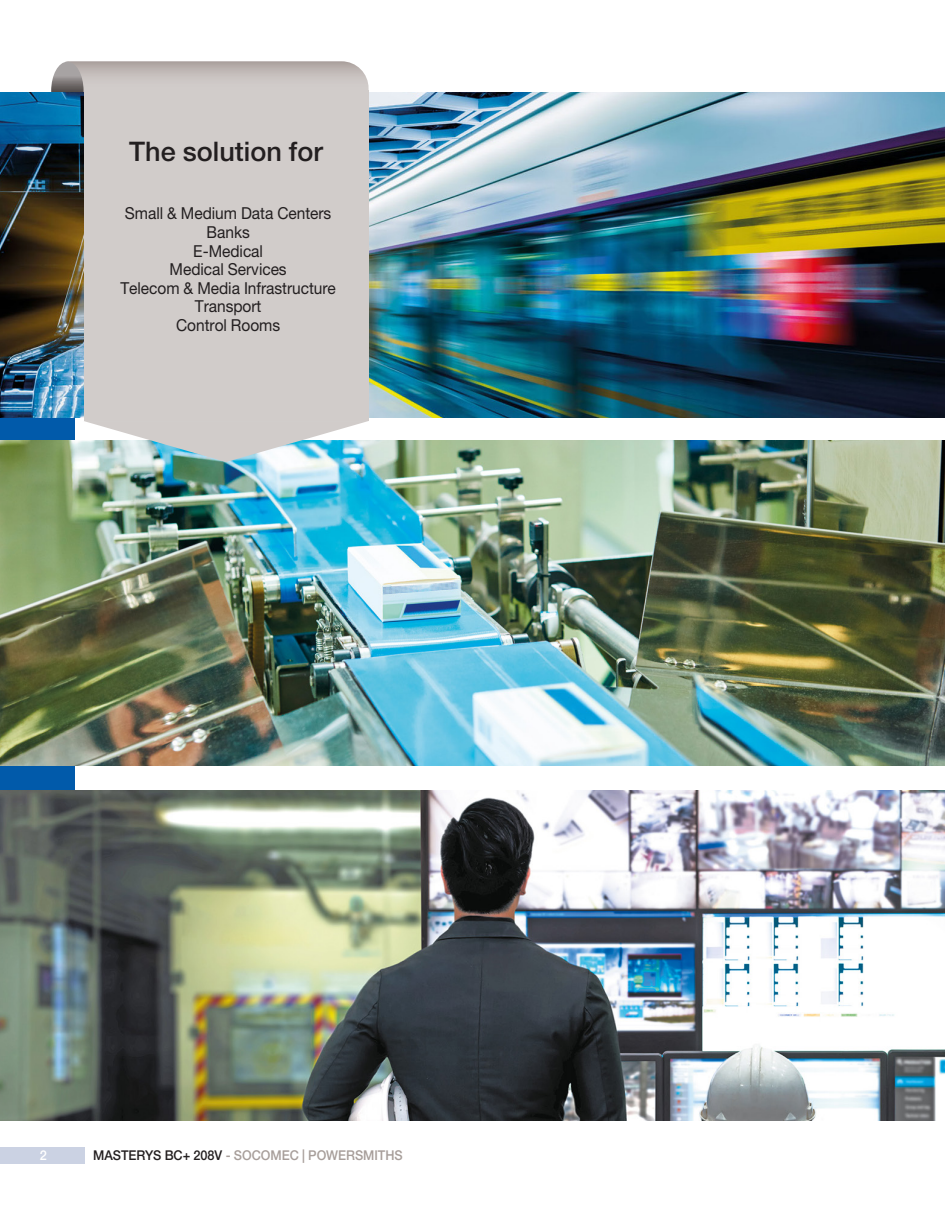
<style>
.page{position:relative;width:945px;height:1215px;background:#fff}
.page>*{position:absolute;margin:0;border:0;box-sizing:border-box;transform-origin:0 0}
.sous_titre_1ere_page{font:500 27px "Helvetica Neue LT Std";color:#231f20}
.texte_light_8_5pt{font:16.5px "Helvetica Neue LT Std";letter-spacing:-.005em;color:#231f20;scale:.94 1}
.t1{font:500 13.5px "Helvetica Neue LT Std";letter-spacing:-.005em;color:#a79e9a;scale:.94 1}
.t2{font:500 13.5px "Helvetica Neue LT Std";color:#fff;scale:.94 1}
.s1{color:#231f20}
</style>
<div class="page">
<svg style="left:51px;top:61px;width:318px;height:31px;background:#c1bab8"></svg>
<div style="left:0;top:266px;width:75px;height:814px;background:#015aaa"></div>
<img style="left:0;top:92px;width:945px;height:326px">
<img style="left:0;top:440px;width:945px;height:326px">
<img style="left:0;top:791px;width:945px;height:330px">
<div style="left:0;top:1147px;width:84px;height:16px;background:#cbd2e3"></div>
<div style="left:84px;top:91px;width:285px;height:330px;background:#d1ccca"></div>
<svg style="left:84px;top:421px;width:285px;height:41px"></svg>
<p class="sous_titre_1ere_page" style="left:129px;top:136px;width:195px">The solution for</p>
<p class="texte_light_8_5pt" style="left:125px;top:204px;width:221px">Small &amp; Medium Data Centers</p>
<p class="texte_light_8_5pt" style="left:207px;top:222px;width:47px">Banks</p>
<p class="texte_light_8_5pt" style="left:193px;top:241px;width:76px">E-Medical</p>
<p class="texte_light_8_5pt" style="left:170px;top:259px;width:126px">Medical Services</p>
<p class="texte_light_8_5pt" style="left:120px;top:278px;width:231px">Telecom &amp; Media Infrastructure</p>
<p class="texte_light_8_5pt" style="left:195px;top:297px;width:72px">Transport</p>
<p class="texte_light_8_5pt" style="left:176px;top:315px;width:112px">Control Rooms</p>
<p class="t2" style="left:40px;top:1147px;width:9px">2</p>
<p class="t1" style="left:93px;top:1147px;width:331px"><span class="s1">MASTERYS BC+ 208V</span> - SOCOMEC | POWERSMITHS</p>
</div>
